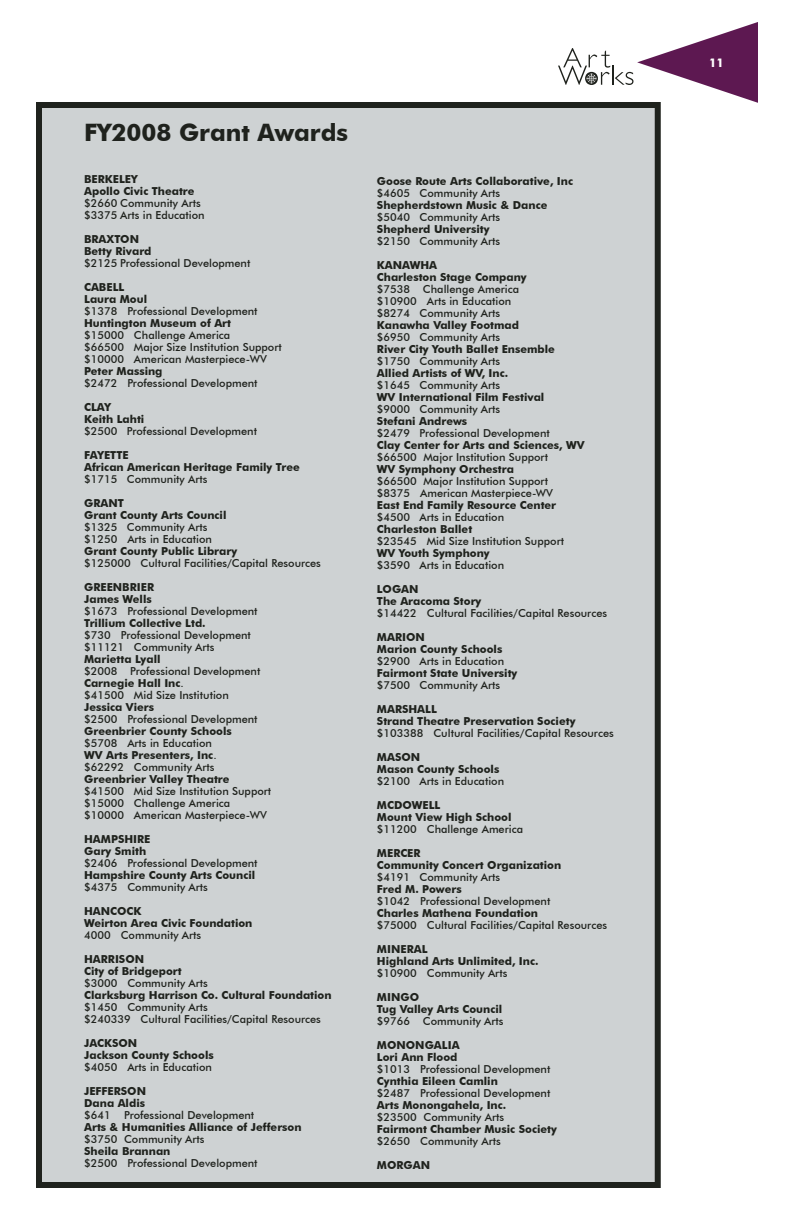
<style>
.page{position:relative;width:792px;height:1224px;background:#fff}
.page>*{position:absolute;margin:0;border:0;box-sizing:border-box;transform-origin:0 0}
.t1{font:700 24px "Futura BT";color:#1f221d}
.t2{font:700 12px "Futura BT";color:#fff}
.t3{font:500 11px/12px "Futura BT";color:#1f221d}
.t4{font:700 11px/12px "Futura BT";color:#1f221d}
.s1{font-weight:700}
</style>
<div class="page">
<svg style="left:558px;top:22px;width:200px;height:81px"></svg>
<div style="left:39px;top:105px;width:619px;height:1080px;background:#ced2d3"></div>
<div style="left:36px;top:102px;width:625px;height:1086px;border:6px solid #1f221d"></div>
<h1 class="t1" style="left:84px;top:118px;width:265px">FY2008 Grant Awards</h1>
<p class="t4" style="left:84px;top:173px;width:112px">BERKELEY<br>Apollo Civic Theatre</p>
<p class="t3" style="left:84px;top:197px;width:122px">$2660 Community Arts $3375 Arts in Education</p>
<p class="t4" style="left:84px;top:233px;width:69px">BRAXTON<br>Betty Rivard</p>
<p class="t3" style="left:84px;top:257px;width:168px">$2125 Professional Development</p>
<p class="t4" style="left:84px;top:281px;width:65px">CABELL<br>Laura Moul</p>
<p class="t3" style="left:84px;top:305px;width:175px">$1378 Professional Development</p>
<p class="t4" style="left:84px;top:317px;width:148px">Huntington Museum of Art</p>
<p class="t3" style="left:84px;top:329px;width:199px">$15000 Challenge America<br>$66500 Major Size Institution Support $10000 American Masterpiece-WV</p>
<p class="t4" style="left:84px;top:365px;width:80px">Peter Massing</p>
<p class="t3" style="left:84px;top:377px;width:175px">$2472 Professional Development</p>
<p class="t4" style="left:84px;top:401px;width:62px">CLAY<br>Keith Lahti</p>
<p class="t3" style="left:84px;top:425px;width:174px">$2500 Professional Development</p>
<p class="t4" style="left:84px;top:449px;width:217px">FAYETTE<br>African American Heritage Family Tree</p>
<p class="t3" style="left:84px;top:473px;width:125px">$1715 Community Arts</p>
<p class="t4" style="left:84px;top:497px;width:144px">GRANT<br>Grant County Arts Council</p>
<p class="t3" style="left:84px;top:521px;width:129px">$1325 Community Arts $1250 Arts in Education</p>
<p class="t4" style="left:84px;top:545px;width:155px">Grant County Public Library</p>
<p class="t3" style="left:84px;top:557px;width:238px">$125000 Cultural Facilities/Capital Resources</p>
<p class="t4" style="left:84px;top:581px;width:71px">GREENBRIER<br>James Wells</p>
<p class="t3" style="left:84px;top:605px;width:175px">$1673 Professional Development</p>
<p class="t4" style="left:84px;top:617px;width:123px">Trillium Collective Ltd.</p>
<p class="t3" style="left:84px;top:629px;width:168px">$730 Professional Development $11121 Community Arts</p>
<p class="t4" style="left:84px;top:653px;width:78px">Marietta Lyall</p>
<p class="t3" style="left:84px;top:665px;width:178px">$2008 Professional Development<br><span class="s1">Carnegie Hall Inc</span>.<br>$41500 Mid Size Institution</p>
<p class="t4" style="left:84px;top:701px;width:72px">Jessica Viers</p>
<p class="t3" style="left:84px;top:713px;width:175px">$2500 Professional Development</p>
<p class="t4" style="left:84px;top:725px;width:149px">Greenbrier County Schools</p>
<p class="t3" style="left:84px;top:737px;width:134px">$5708 Arts in Education<br><span class="s1">WV Arts Presenters, Inc</span>. $62292 Community Arts</p>
<p class="t4" style="left:84px;top:773px;width:147px">Greenbrier Valley Theatre</p>
<p class="t3" style="left:84px;top:785px;width:189px">$41500 Mid Size Institution Support $15000 Challenge America $10000 American Masterpiece-WV</p>
<p class="t4" style="left:84px;top:833px;width:68px">HAMPSHIRE<br>Gary Smith</p>
<p class="t3" style="left:84px;top:857px;width:175px">$2406 Professional Development</p>
<p class="t4" style="left:84px;top:869px;width:173px">Hampshire County Arts Council</p>
<p class="t3" style="left:84px;top:881px;width:125px">$4375 Community Arts</p>
<p class="t4" style="left:84px;top:905px;width:170px">HANCOCK<br>Weirton Area Civic Foundation</p>
<p class="t3" style="left:84px;top:929px;width:119px">4000 Community Arts</p>
<p class="t4" style="left:84px;top:953px;width:99px">HARRISON<br>City of Bridgeport</p>
<p class="t3" style="left:84px;top:977px;width:125px">$3000 Community Arts</p>
<p class="t4" style="left:84px;top:989px;width:249px">Clarksburg Harrison Co. Cultural Foundation</p>
<p class="t3" style="left:84px;top:1001px;width:238px">$1450 Community Arts<br>$240339 Cultural Facilities/Capital Resources</p>
<p class="t4" style="left:84px;top:1037px;width:131px">JACKSON<br>Jackson County Schools</p>
<p class="t3" style="left:84px;top:1061px;width:129px">$4050 Arts in Education</p>
<p class="t4" style="left:84px;top:1085px;width:63px">JEFFERSON<br>Dana Aldis</p>
<p class="t3" style="left:84px;top:1109px;width:172px">$641 Professional Development</p>
<p class="t4" style="left:84px;top:1121px;width:219px">Arts &amp; Humanities Alliance of Jefferson</p>
<p class="t3" style="left:84px;top:1133px;width:122px">$3750 Community Arts</p>
<p class="t4" style="left:84px;top:1145px;width:88px">Sheila Brannan</p>
<p class="t3" style="left:84px;top:1157px;width:175px">$2500 Professional Development</p>
<p class="t4" style="left:377px;top:175px;width:198px">Goose Route Arts Collaborative, Inc</p>
<p class="t3" style="left:377px;top:187px;width:125px">$4605 Community Arts</p>
<p class="t4" style="left:377px;top:199px;width:172px">Shepherdstown Music &amp; Dance</p>
<p class="t3" style="left:377px;top:211px;width:125px">$5040 Community Arts</p>
<p class="t4" style="left:377px;top:223px;width:114px">Shepherd University</p>
<p class="t3" style="left:377px;top:235px;width:125px">$2150 Community Arts</p>
<p class="t4" style="left:377px;top:259px;width:151px">KANAWHA<br>Charleston Stage Company</p>
<p class="t3" style="left:377px;top:283px;width:144px">$7538 Challenge America $10900 Arts in Education $8274 Community Arts</p>
<p class="t4" style="left:377px;top:319px;width:144px">Kanawha Valley Footmad</p>
<p class="t3" style="left:377px;top:331px;width:125px">$6950 Community Arts</p>
<p class="t4" style="left:377px;top:343px;width:180px">River City Youth Ballet Ensemble</p>
<p class="t3" style="left:377px;top:355px;width:125px">$1750 Community Arts</p>
<p class="t4" style="left:377px;top:367px;width:133px">Allied Artists of WV, Inc.</p>
<p class="t3" style="left:377px;top:379px;width:125px">$1645 Community Arts</p>
<p class="t4" style="left:377px;top:391px;width:169px">WV International Film Festival</p>
<p class="t3" style="left:377px;top:403px;width:125px">$9000 Community Arts</p>
<p class="t4" style="left:377px;top:415px;width:92px">Stefani Andrews</p>
<p class="t3" style="left:377px;top:427px;width:174px">$2479 Professional Development</p>
<p class="t4" style="left:377px;top:439px;width:209px">Clay Center for Arts and Sciences, WV</p>
<p class="t3" style="left:377px;top:451px;width:173px">$66500 Major Institution Support</p>
<p class="t4" style="left:377px;top:463px;width:139px">WV Symphony Orchestra</p>
<p class="t3" style="left:377px;top:475px;width:178px">$66500 Major Institution Support $8375 American Masterpiece-WV</p>
<p class="t4" style="left:377px;top:499px;width:181px">East End Family Resource Center</p>
<p class="t3" style="left:377px;top:511px;width:129px">$4500 Arts in Education</p>
<p class="t4" style="left:377px;top:523px;width:97px">Charleston Ballet</p>
<p class="t3" style="left:377px;top:535px;width:189px">$23545 Mid Size Institution Support</p>
<p class="t4" style="left:377px;top:547px;width:114px">WV Youth Symphony</p>
<p class="t3" style="left:377px;top:559px;width:129px">$3590 Arts in Education</p>
<p class="t4" style="left:377px;top:583px;width:106px">LOGAN<br>The Aracoma Story</p>
<p class="t3" style="left:377px;top:607px;width:232px">$14422 Cultural Facilities/Capital Resources</p>
<p class="t4" style="left:377px;top:631px;width:127px">MARION<br>Marion County Schools</p>
<p class="t3" style="left:377px;top:655px;width:129px">$2900 Arts in Education</p>
<p class="t4" style="left:377px;top:667px;width:142px">Fairmont State University</p>
<p class="t3" style="left:377px;top:679px;width:125px">$7500 Community Arts</p>
<p class="t4" style="left:377px;top:703px;width:200px">MARSHALL<br>Strand Theatre Preservation Society</p>
<p class="t3" style="left:377px;top:727px;width:238px">$103388 Cultural Facilities/Capital Resources</p>
<p class="t4" style="left:377px;top:751px;width:124px">MASON<br>Mason County Schools</p>
<p class="t3" style="left:377px;top:775px;width:129px">$2100 Arts in Education</p>
<p class="t4" style="left:377px;top:799px;width:136px">MCDOWELL<br>Mount View High School</p>
<p class="t3" style="left:377px;top:823px;width:148px">$11200 Challenge America</p>
<p class="t4" style="left:377px;top:847px;width:186px">MERCER<br>Community Concert Organization</p>
<p class="t3" style="left:377px;top:871px;width:125px">$4191 Community Arts</p>
<p class="t4" style="left:377px;top:883px;width:86px">Fred M. Powers</p>
<p class="t3" style="left:377px;top:895px;width:175px">$1042 Professional Development</p>
<p class="t4" style="left:377px;top:907px;width:163px">Charles Mathena Foundation</p>
<p class="t3" style="left:377px;top:919px;width:232px">$75000 Cultural Facilities/Capital Resources</p>
<p class="t4" style="left:377px;top:943px;width:163px">MINERAL<br>Highland Arts Unlimited, Inc.</p>
<p class="t3" style="left:377px;top:967px;width:132px">$10900 Community Arts</p>
<p class="t4" style="left:377px;top:991px;width:127px">MINGO<br>Tug Valley Arts Council</p>
<p class="t3" style="left:377px;top:1015px;width:128px">$9766 Community Arts</p>
<p class="t4" style="left:377px;top:1039px;width:84px">MONONGALIA<br>Lori Ann Flood</p>
<p class="t3" style="left:377px;top:1063px;width:175px">$1013 Professional Development</p>
<p class="t4" style="left:377px;top:1075px;width:122px">Cynthia Eileen Camlin</p>
<p class="t3" style="left:377px;top:1087px;width:175px">$2487 Professional Development</p>
<p class="t4" style="left:377px;top:1099px;width:131px">Arts Monongahela, Inc.</p>
<p class="t3" style="left:377px;top:1111px;width:129px">$23500 Community Arts</p>
<p class="t4" style="left:377px;top:1123px;width:182px">Fairmont Chamber Music Society</p>
<p class="t3" style="left:377px;top:1135px;width:125px">$2650 Community Arts</p>
<p class="t4" style="left:377px;top:1159px;width:55px">MORGAN</p>
<p class="t2" style="left:709px;top:55px;width:16px">11</p>
</div>
